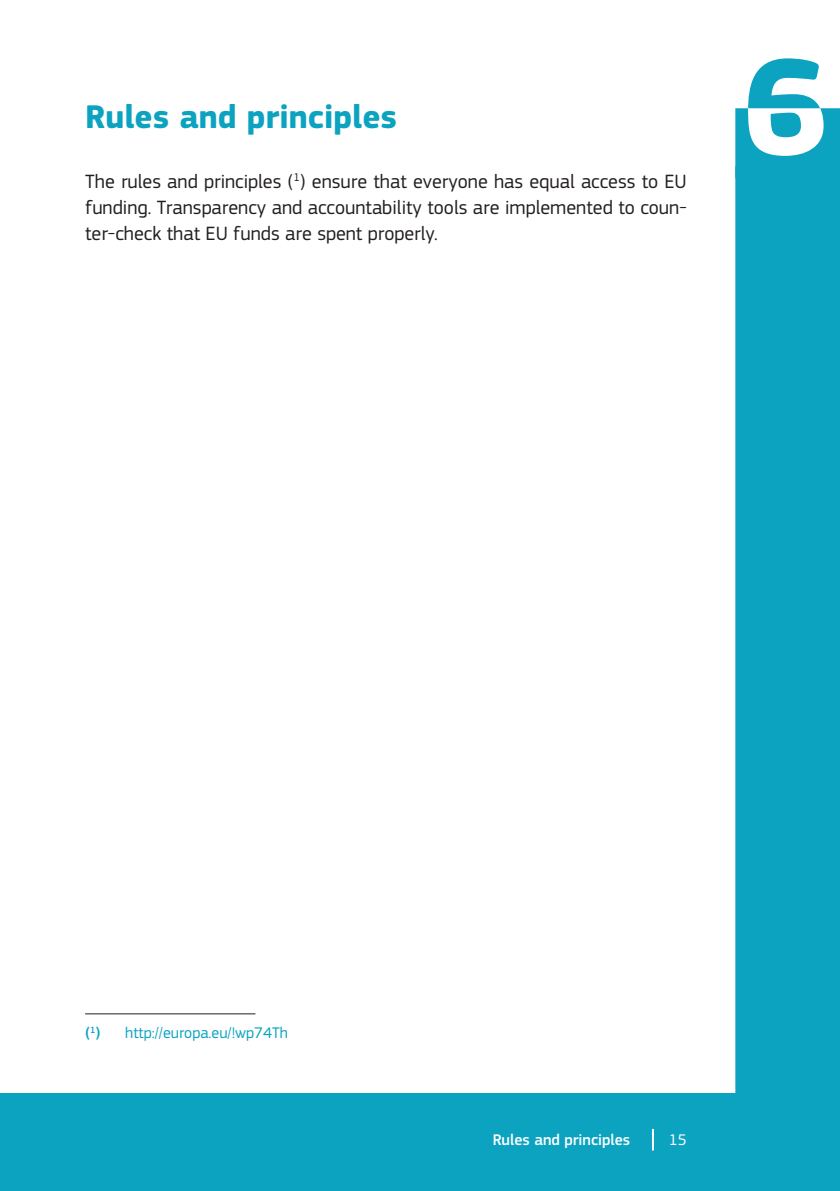
<style>
.page{position:relative;width:840px;height:1191px;background:#fff}
.page>*{position:absolute;margin:0;border:0;box-sizing:border-box;transform-origin:0 0}
.Title_1{font:700 34px "EC Square Sans Pro";color:#0ba3c0}
.body_text{font:20px/26px "EC Square Sans Pro";color:#231f20;text-align:justify}
.footnote{font:16px "EC Square Sans Pro";color:#0ba3c0}
.t1{font:500 16px "EC Square Sans Pro";color:#fff}
.t2{font:16px "EC Square Sans Pro";color:#fff}
.s1{font-weight:500}
</style>
<div class="page">
<div style="left:0;top:1093px;width:839px;height:98px;background:#0ba3c0"></div>
<hr style="left:651px;top:1129px;width:2px;height:21px;background:#fff">
<div style="left:735px;top:178px;width:104px;height:915px;background:#0ba3c0"></div>
<svg style="left:735px;top:58px;width:104px;height:120px"></svg>
<hr style="left:85px;top:1013px;width:170px;height:1px;background:#231f20">
<p class="Title_1" style="left:85px;top:96px;width:313px">Rules and principles</p>
<p class="body_text" style="left:85px;top:168px;width:602px">The rules and principles (<sup>1</sup>) ensure that everyone has equal access to EU funding. Transparency and accountability tools are implemented to coun&shy;ter-check that EU funds are spent properly.</p>
<p class="footnote" style="left:85px;top:1023px;width:204px"><span class="s1">(</span><sup>1</sup><span class="s1">)</span> http://europa.eu/!wp74Th</p>
<p class="t1" style="left:492px;top:1130px;width:139px">Rules and principles</p>
<p class="t2" style="left:668px;top:1130px;width:19px">15</p>
</div>
